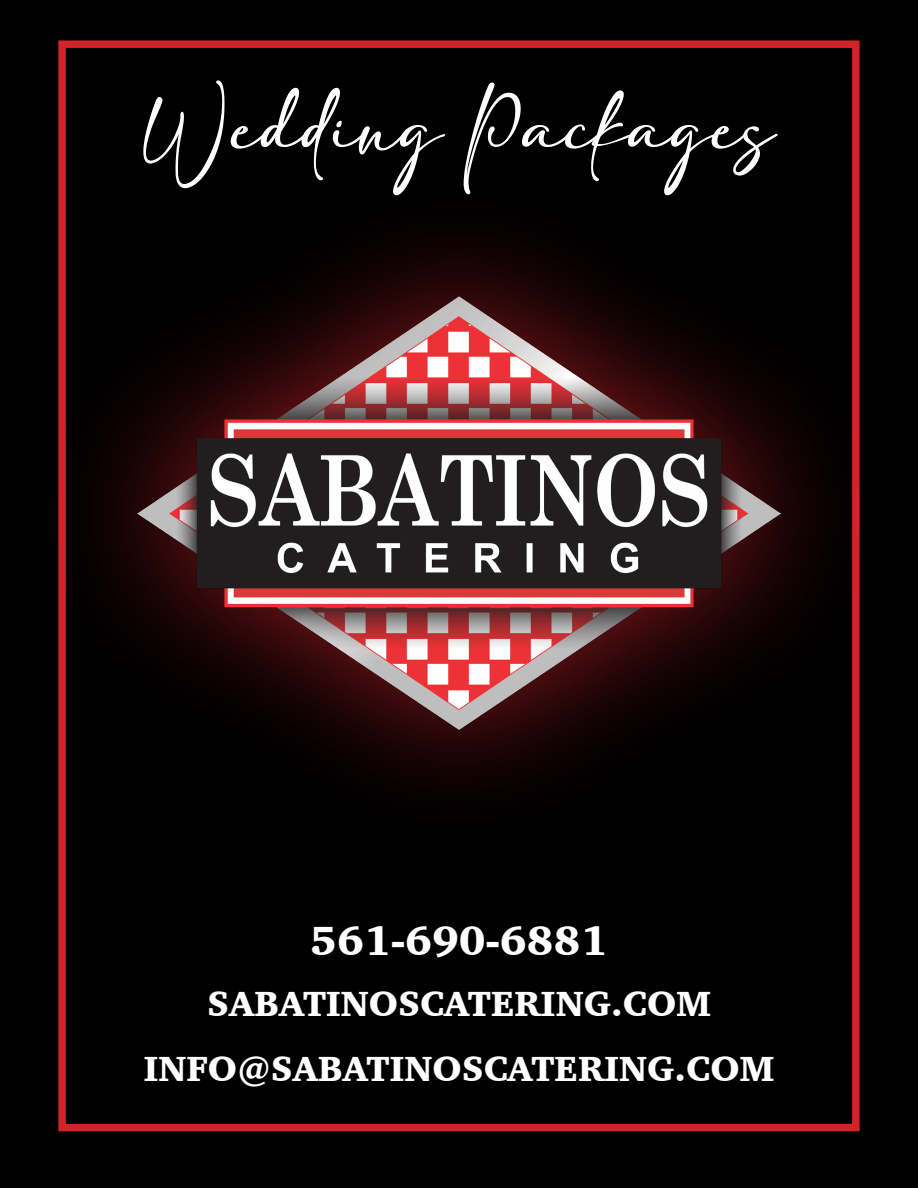
<style>
.page{position:relative;width:918px;height:1188px;background:#000}
.page>*{position:absolute;margin:0;border:0;box-sizing:border-box;transform-origin:0 0}
.t1{font:56.85px "adelia";color:#fff}
.t2{font:900 41.85px "Charter";color:#fff}
.t3{font:900 35.85px "Charter";color:#fff}
</style>
<div class="page">
<div style="left:20px;top:172px;width:879px;height:682px;background:#d1232a;opacity:.72"></div>
<img style="left:137px;top:296px;width:644px;height:433px">
<div style="left:58px;top:40px;width:802px;height:1091px;border:7px solid #d1232a"></div>
<p class="t1" style="left:143px;top:99px;width:633px">Wedding Packages</p>
<p class="t2" style="left:310px;top:914px;width:299px">561-690-6881</p>
<p class="t3" style="left:207px;top:981px;width:505px">SABATINOSCATERING.COM</p>
<p class="t3" style="left:144px;top:1047px;width:632px">INFO@SABATINOSCATERING.COM</p>
</div>
